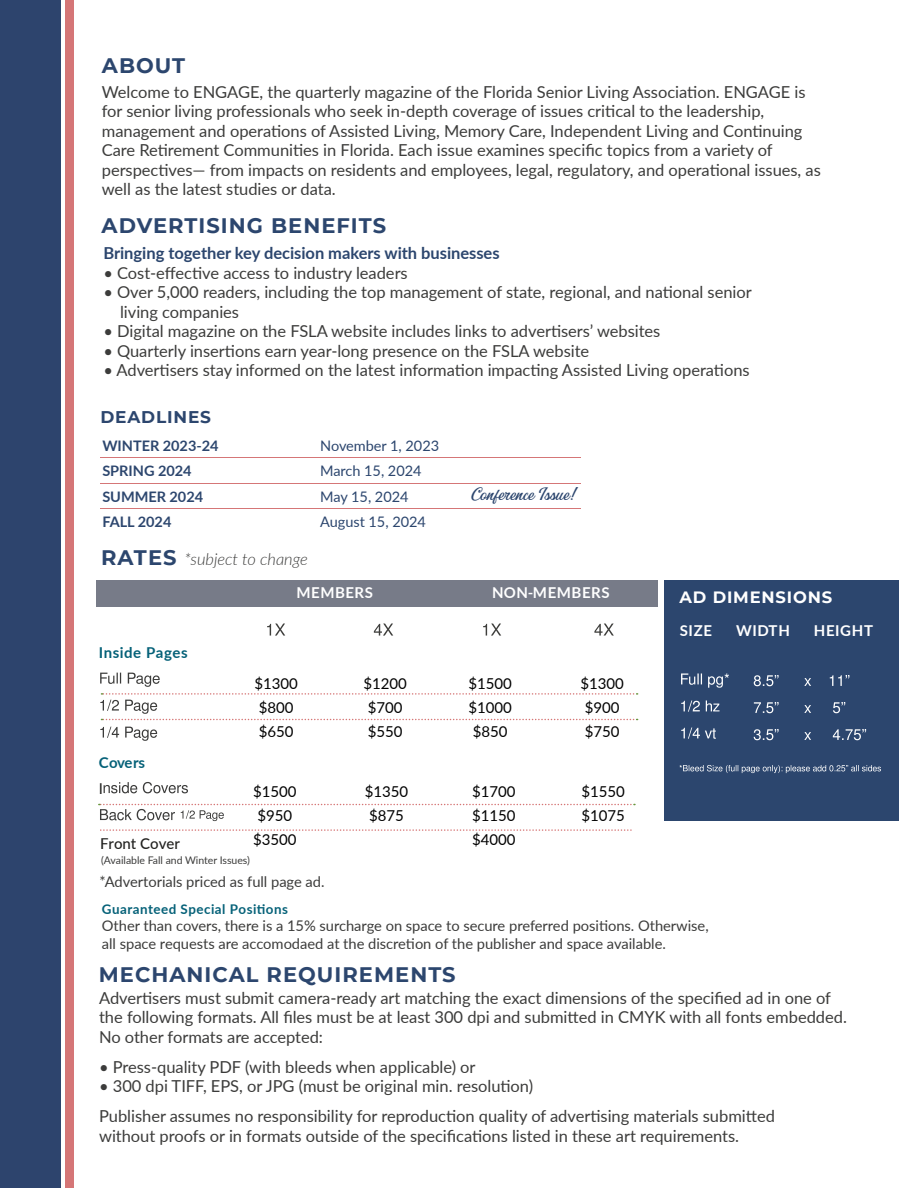
<style>
.page{position:relative;width:918px;height:1188px;background:#fff}
.page>*{position:absolute;margin:0;border:0;box-sizing:border-box;transform-origin:0 0}
.t1{font:700 21px "Montserrat";letter-spacing:.05em;color:#2c466e}
.t2{font:700 16.95px "Montserrat";letter-spacing:.05em;color:#2c466e}
.t3{font:16.5px/19.5px "Lato";color:#3c3c3b}
.t4{font:700 16.5px "Lato";color:#2c466e}
.t5{font:italic 300 16.5px "Lato";color:#3c3c3b}
.t6{font:700 16.35px "Montserrat";letter-spacing:.05em;color:#fff}
.t7{font:15px/24px "Lato";color:#000}
.t8{font:700 15px "Lato";letter-spacing:.035em;color:#fff}
.t9{font:700 15px "Lato";letter-spacing:.035em;color:#056178}
.t10{font:500 15px "Lato";color:#222220}
.t11{font:15px "Lato";color:#222220}
.t12{font:14.7px/17.7px "Lato";color:#3c3c3b}
.t13{font:14.55px "Lato";color:#2c466e}
.t14{font:700 14.55px "Lato";color:#2c466e}
.t15{font:14.55px "Captain Nelson Script";color:#2c466e}
.t16{font:700 13.35px "Lato";letter-spacing:.035em;color:#056178}
.t17{font:10.5px "Lato";color:#3c3c3b}
.s1{font-family:"Montserrat";font-weight:700;font-style:normal;font-size:21px;color:#2c466e}
</style>
<div class="page">
<div style="left:0;top:0;width:61px;height:1188px;background:#2d446d"></div>
<div style="left:65px;top:0;width:8px;height:1188px;background:#d57677"></div>
<hr style="left:101px;top:457px;width:480px;height:1px;background:#d57677">
<hr style="left:101px;top:483px;width:480px;height:1px;background:#d57677">
<hr style="left:101px;top:508px;width:480px;height:1px;background:#d57677">
<div style="left:97px;top:581px;width:561px;height:26px;background:#777b88"></div>
<svg style="left:267px;top:624px;width:18px;height:12px"></svg>
<svg style="left:374px;top:624px;width:19px;height:12px"></svg>
<svg style="left:483px;top:624px;width:18px;height:12px"></svg>
<svg style="left:594px;top:624px;width:20px;height:12px"></svg>
<svg style="left:100px;top:673px;width:60px;height:14px"></svg>
<svg style="left:100px;top:727px;width:57px;height:14px"></svg>
<svg style="left:104px;top:782px;width:84px;height:11px"></svg>
<svg style="left:100px;top:693px;width:538px;height:27px"></svg>
<div style="left:664px;top:581px;width:235px;height:240px;background:#2c466e"></div>
<svg style="left:99px;top:804px;width:536px;height:17px"></svg>
<svg style="left:679px;top:765px;width:202px;height:8px"></svg>
<svg style="left:681px;top:673px;width:48px;height:15px"></svg>
<svg style="left:754px;top:675px;width:95px;height:11px"></svg>
<svg style="left:681px;top:700px;width:39px;height:12px"></svg>
<svg style="left:754px;top:702px;width:91px;height:11px"></svg>
<svg style="left:681px;top:727px;width:35px;height:12px"></svg>
<svg style="left:754px;top:729px;width:112px;height:11px"></svg>
<svg style="left:100px;top:829px;width:531px;height:2px"></svg>
<p class="t1" style="left:102px;top:51px;width:85px">ABOUT</p>
<p class="t3" style="left:102px;top:81px;width:721px">Welcome to ENGAGE, the quarterly magazine of the Florida Senior Living Association. ENGAGE is for senior living professionals who seek in-depth coverage of issues critical to the leadership, management and operations of Assisted Living, Memory Care, Independent Living and Continuing Care Retirement Communities in Florida. Each issue examines specific topics from a variety of perspectives— from impacts on residents and employees, legal, regulatory, and operational issues, as well as the latest studies or data.</p>
<p class="t1" style="left:102px;top:210px;width:286px">ADVERTISING BENEFITS</p>
<p class="t4" style="left:103px;top:241px;width:398px">Bringing together key decision makers with businesses</p>
<p class="t3" style="left:103px;top:263px;width:306px">• Cost-effective access to industry leaders</p>
<p class="t3" style="left:120px;top:282px;width:633px;text-indent:-17px">• Over 5,000 readers, including the top management of state, regional, and national senior living companies</p>
<p class="t3" style="left:103px;top:321px;width:559px">• Digital magazine on the FSLA website includes links to advertisers’ websites</p>
<p class="t3" style="left:103px;top:341px;width:487px">• Quarterly insertions earn year-long presence on the FSLA website</p>
<p class="t3" style="left:103px;top:360px;width:648px">• Advertisers stay informed on the latest information impacting Assisted Living operations</p>
<p class="t2" style="left:100px;top:404px;width:112px">DEADLINES</p>
<p class="t14" style="left:102px;top:435px;width:118px">WINTER 2023-24</p>
<p class="t13" style="left:320px;top:435px;width:120px">November 1, 2023</p>
<p class="t14" style="left:102px;top:460px;width:91px">SPRING 2024</p>
<p class="t13" style="left:320px;top:461px;width:103px">March 15, 2024</p>
<p class="t14" style="left:102px;top:486px;width:102px">SUMMER 2024</p>
<p class="t13" style="left:320px;top:486px;width:90px">May 15, 2024</p>
<p class="t14" style="left:102px;top:511px;width:71px">FALL 2024</p>
<p class="t13" style="left:320px;top:511px;width:107px">August 15, 2024</p>
<p class="t15" style="left:471px;top:487px;width:110px">Conference Issue!</p>
<p class="t5" style="left:101px;top:548px;width:208px"><span class="s1">RATES</span> *subject to change</p>
<p class="t9" style="left:99px;top:642px;width:90px">Inside Pages</p>
<p class="t8" style="left:296px;top:581px;width:78px">MEMBERS</p>
<p class="t8" style="left:492px;top:581px;width:119px">NON-MEMBERS</p>
<p class="t7" style="left:255px;top:671px;width:45px">$1300 $800 $650</p>
<p class="t7" style="left:363px;top:671px;width:45px">$1200 $700 $550</p>
<p class="t7" style="left:469px;top:671px;width:45px;text-align:justify">$1500 $1000 $850</p>
<p class="t7" style="left:580px;top:671px;width:45px">$1300 $900 $750</p>
<p class="t9" style="left:99px;top:751px;width:48px">Covers</p>
<p class="t11" style="left:99px;top:777px;width:6px">I</p>
<p class="t7" style="left:253px;top:779px;width:45px">$1500 $950 $3500</p>
<p class="t7" style="left:365px;top:779px;width:45px">$1350 $875</p>
<p class="t7" style="left:472px;top:779px;width:45px;text-align:justify">$1700 $1150 $4000</p>
<p class="t7" style="left:581px;top:779px;width:45px">$1550 $1075</p>
<p class="t10" style="left:100px;top:833px;width:81px">Front Cover</p>
<p class="t17" style="left:101px;top:853px;width:150px">(Available Fall and Winter Issues)</p>
<p class="t12" style="left:99px;top:872px;width:227px">*Advertorials priced as full page ad.</p>
<p class="t6" style="left:680px;top:585px;width:154px">AD DIMENSIONS</p>
<p class="t8" style="left:680px;top:620px;width:34px">SIZE</p>
<p class="t8" style="left:736px;top:619px;width:55px">WIDTH</p>
<p class="t8" style="left:814px;top:619px;width:61px">HEIGHT</p>
<p class="t16" style="left:102px;top:899px;width:188px">Guaranteed Special Positions</p>
<p class="t12" style="left:102px;top:916px;width:608px">Other than covers, there is a 15% surcharge on space to secure preferred positions. Otherwise, all space requests are accomodaed at the discretion of the publisher and space available.</p>
<p class="t1" style="left:99px;top:959px;width:358px">MECHANICAL REQUIREMENTS</p>
<p class="t3" style="left:99px;top:988px;width:749px">Advertisers must submit camera-ready art matching the exact dimensions of the specified ad in one of the following formats. All files must be at least 300 dpi and submitted in CMYK with all fonts embedded.<br>No other formats are accepted:</p>
<p class="t3" style="left:99px;top:1057px;width:378px">• Press-quality PDF (with bleeds when applicable) or</p>
<p class="t3" style="left:99px;top:1071px;width:677px;line-height:30px">• 300 dpi TIFF, EPS, or JPG (must be original min. resolution)<br>Publisher assumes no responsibility for reproduction quality of advertising materials submitted</p>
<p class="t3" style="left:99px;top:1126px;width:642px">without proofs or in formats outside of the specifications listed in these art requirements.</p>
</div>
